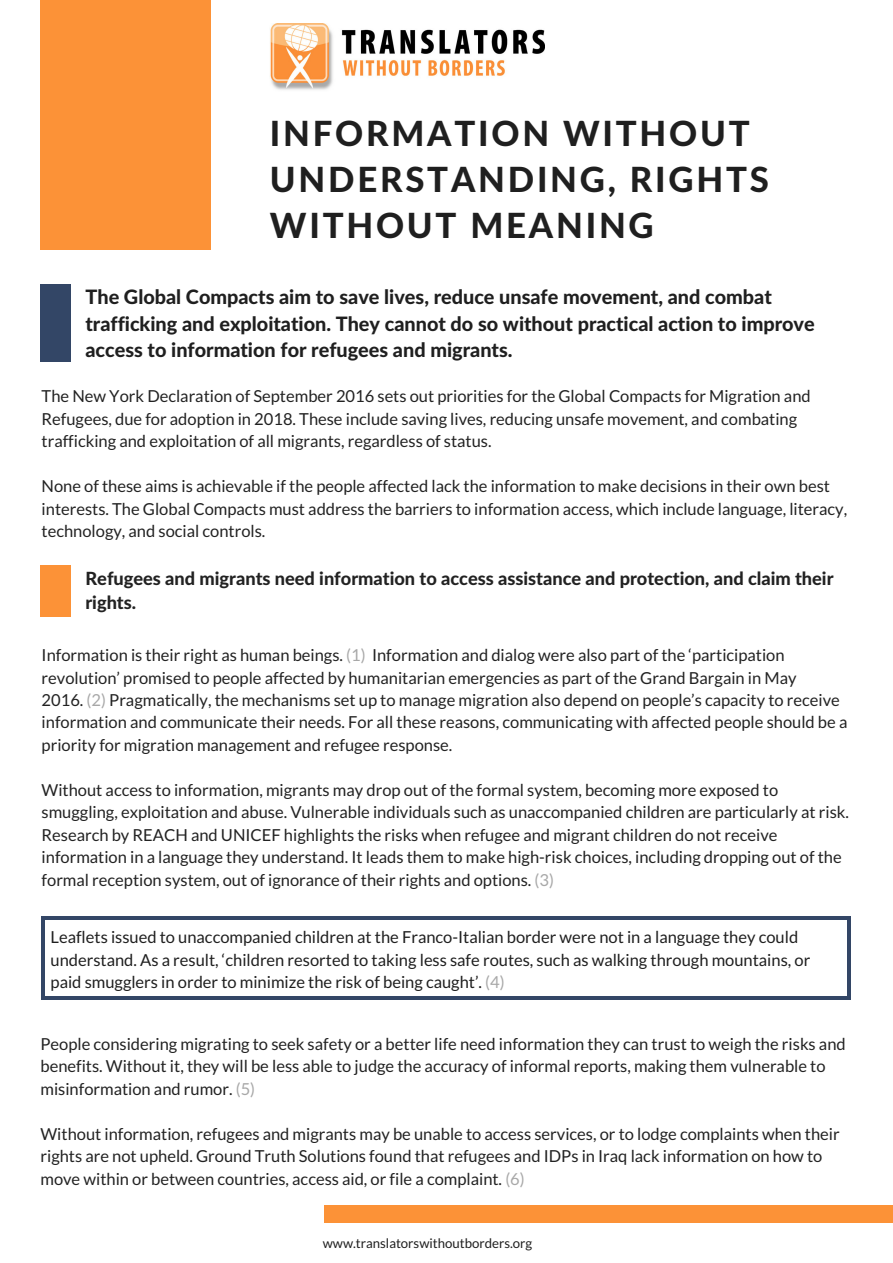
<style>
.page{position:relative;width:893px;height:1263px;background:#fff}
.page>*{position:absolute;margin:0;border:0;box-sizing:border-box;transform-origin:0 0}
.t1{font:800 34.65px/46px "Lato";letter-spacing:.08em;color:#1f1f1f}
.t2{font:800 19.8px/27px "Lato";color:#1f1f1f}
.t3{font:800 18.15px/24.8px "Lato";color:#222}
.t4{font:16.5px/22.5px "Lato";color:#222}
.t5{font:16.5px/22.5px "Lato";color:#1f1f1f}
.t6{font:13.2px "Lato";color:#1f1f1f}
.s1{color:#a8a8a8}
</style>
<div class="page">
<div style="left:40px;top:0;width:171px;height:250px;background:#fc9237"></div>
<div style="left:324px;top:1205px;width:568px;height:18px;background:#fc9237"></div>
<img style="left:270px;top:24px;width:274px;height:66px">
<div style="left:40px;top:284px;width:31px;height:78px;background:#334666"></div>
<svg style="left:847px;top:997px;width:4px;height:3px"></svg>
<hr style="left:41px;top:920px;width:3px;height:77px;background:#334666">
<hr style="left:847px;top:920px;width:4px;height:77px;background:#334666">
<hr style="left:44px;top:997px;width:803px;height:3px;background:#334666">
<svg style="left:847px;top:916px;width:4px;height:4px"></svg>
<svg style="left:41px;top:916px;width:3px;height:4px"></svg>
<hr style="left:44px;top:916px;width:803px;height:4px;background:#334666">
<div style="left:40px;top:565px;width:31px;height:52px;background:#fc9237"></div>
<h1 class="t1" style="left:270px;top:109px;width:500px">INFORMATION WITHOUT<br>UNDERSTANDING, RIGHTS<br>WITHOUT MEANING</h1>
<p class="t2" style="left:85px;top:282px;width:730px">The Global Compacts aim to save lives, reduce unsafe movement, and combat trafficking and exploitation. They cannot do so without practical action to improve access to information for refugees and migrants.</p>
<p class="t4" style="left:42px;top:385px;width:770px">The New York Declaration of September 2016 sets out priorities for the Global Compacts for Migration and<br>Refugees, due for adoption in 2018. These include saving lives, reducing unsafe movement, and combating trafficking and exploitation of all migrants, regardless of status.</p>
<p class="t4" style="left:42px;top:475px;width:807px">None of these aims is achievable if the people affected lack the information to make decisions in their own best interests. The Global Compacts must address the barriers to information access, which include language, literacy, technology, and social controls.</p>
<p class="t3" style="left:85px;top:565px;width:749px">Refugees and migrants need information to access assistance and protection, and claim their rights.</p>
<p class="t4" style="left:42px;top:643px;width:807px">Information is their right as human beings. <span class="s1">(1)</span> Information and dialog were also part of the ‘participation revolution’ promised to people affected by humanitarian emergencies as part of the Grand Bargain in May<br>2016. <span class="s1">(2)</span> Pragmatically, the mechanisms set up to manage migration also depend on people’s capacity to receive information and communicate their needs. For all these reasons, communicating with affected people should be a priority for migration management and refugee response.</p>
<p class="t4" style="left:42px;top:778px;width:808px">Without access to information, migrants may drop out of the formal system, becoming more exposed to smuggling, exploitation and abuse. Vulnerable individuals such as unaccompanied children are particularly at risk.<br>Research by REACH and UNICEF highlights the risks when refugee and migrant children do not receive information in a language they understand. It leads them to make high-risk choices, including dropping out of the formal reception system, out of ignorance of their rights and options. <span class="s1">(3)</span></p>
<p class="t5" style="left:51px;top:925px;width:761px">Leaflets issued to unaccompanied children at the Franco-Italian border were not in a language they could understand. As a result, ‘children resorted to taking less safe routes, such as walking through mountains, or paid smugglers in order to minimize the risk of being caught’. <span class="s1">(4)</span></p>
<p class="t4" style="left:40px;top:1032px;width:806px">People considering migrating to seek safety or a better life need information they can trust to weigh the risks and benefits. Without it, they will be less able to judge the accuracy of informal reports, making them vulnerable to misinformation and rumor. <span class="s1">(5)</span></p>
<p class="t4" style="left:40px;top:1122px;width:800px">Without information, refugees and migrants may be unable to access services, or to lodge complaints when their rights are not upheld. Ground Truth Solutions found that refugees and IDPs in Iraq lack information on how to move within or between countries, access aid, or file a complaint. <span class="s1">(6)</span></p>
<p class="t6" style="left:323px;top:1235px;width:211px">www.translatorswithoutborders.org</p>
</div>
